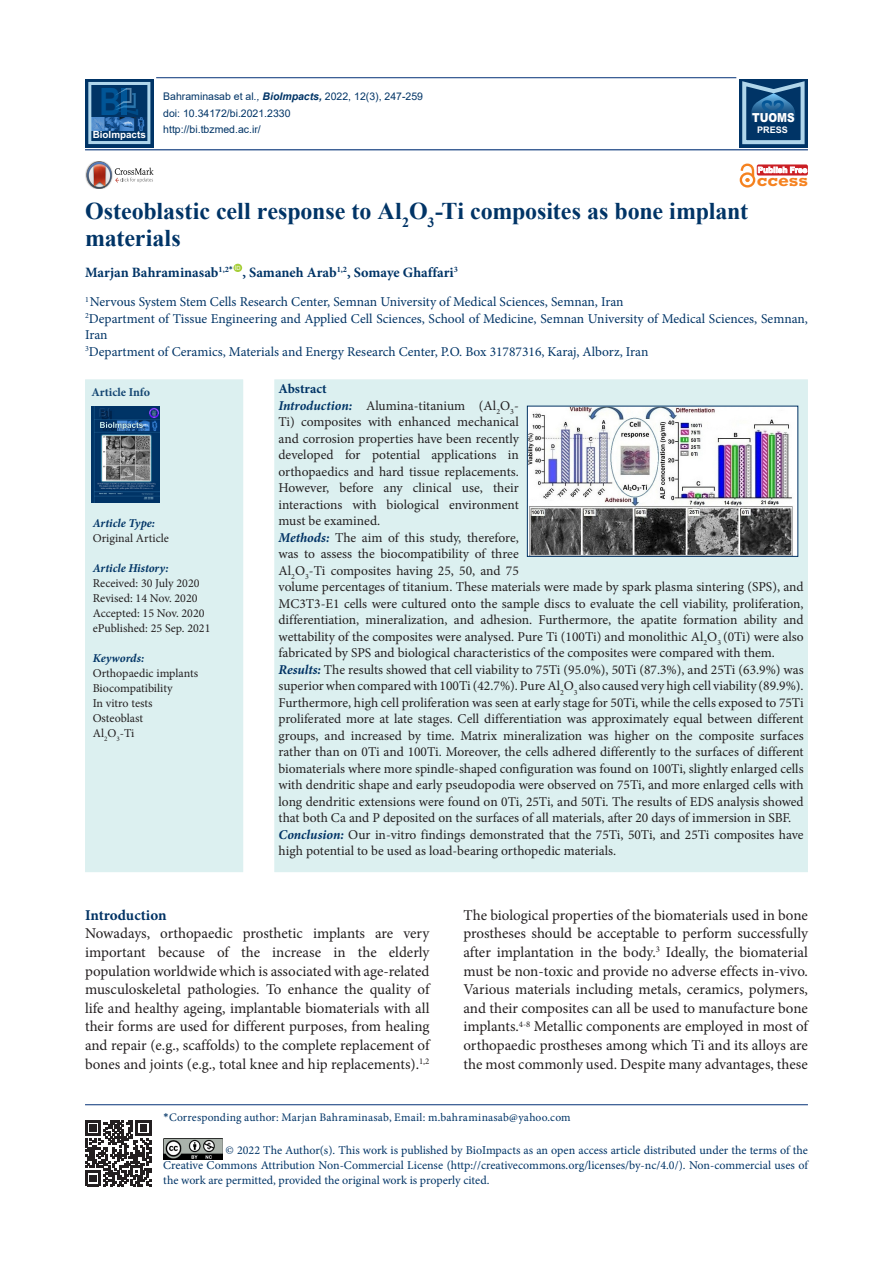
<style>
.page{position:relative;width:893px;height:1263px;background:#fff}
.page>*{position:absolute;margin:0;border:0;box-sizing:border-box;transform-origin:0 0}
.t1{font:700 37.8px "Arial";color:#015596;scale:.79 1}
.t2{font:700 24px/27px "Times New Roman";letter-spacing:-.005em;color:#003466}
.t3{font:700 16.95px "Rockwell";color:#f58220;scale:1.11 1}
.t4{font:15px/18.6px "Minion Pro";letter-spacing:-.005em;color:#231f20;text-align:justify}
.heading_1{font:700 15px "Minion Pro";letter-spacing:-.005em;color:#003264}
.t5{font:700 14.25px "Minion Pro";color:#003466}
.t6{font:13.5px/16.5px "Minion Pro";color:#231f20;text-align:justify}
.t7{font:13.5px/16.5px "Minion Pro";color:#003466}
.t8{font:700 13.5px "Minion Pro";color:#003466}
.t9{font:900 12.45px "Arial";color:#fff;scale:.85 1}
.corresponding{font:12px/15px "Minion Pro";letter-spacing:-.005em;color:#003466;text-align:justify}
.t10{font:12px "Minion Pro";color:#231f20}
.t11{font:italic 700 12px "Minion Pro";color:#003466}
.t12{font:700 12px "Minion Pro";color:#144673}
.corresponding-2{font:11.55px "Minion Pro";letter-spacing:.02em;color:#003466}
.t13{font:10.5px "Arial";color:#003466}
.t14{font:700 9.9px "Arial";color:#fff}
.t15{font:700 9px "Arial";color:#fff}
.t16{font:700 7.95px "Arial";color:#fff}
.t17{font:5.7px "Arial";color:#fff}
.s1{font-style:italic}
.s2{font-weight:700;font-style:italic}
.s3{font-weight:700;font-style:italic;color:#003466}
.s4{font-weight:700;font-style:italic;color:#003264}
.s5{font-family:"Calibri"}
</style>
<div class="page">
<hr style="left:85px;top:149px;width:723px;height:1px;background:#053278">
<hr style="left:156px;top:77px;width:580px;height:1px;background:#053278">
<hr style="left:85px;top:1104px;width:723px;height:1px;background:#053278">
<div style="left:233px;top:264px;width:9px;height:8px;background:#a6ce39;border-radius:50%"></div>
<img style="left:163px;top:1138px;width:59px;height:21px">
<svg style="left:85px;top:1120px;width:66px;height:66px"></svg>
<img style="left:85px;top:169px;width:2px;height:13px">
<svg style="left:87px;top:161px;width:67px;height:28px"></svg>
<div style="left:740px;top:172px;width:15px;height:16px;border:2px solid #f58220;border-radius:50%"></div>
<svg style="left:739px;top:163px;width:16px;height:19px"></svg>
<div style="left:757px;top:164px;width:51px;height:12px;background:#cb1f25;border-radius:2px"></div>
<div style="left:85px;top:79px;width:69px;height:68px;background:#003466"></div>
<img style="left:92px;top:117px;width:53px;height:13px">
<div style="left:88px;top:82px;width:62px;height:62px;border:3px solid #c4e9fb"></div>
<svg style="left:115px;top:88px;width:23px;height:27px"></svg>
<div style="left:739px;top:79px;width:68px;height:68px;background:linear-gradient(to right,#003466,#003466)"></div>
<svg style="left:742px;top:81px;width:63px;height:63px;background:#30648f"></svg>
<div style="left:274px;top:379px;width:534px;height:493px;background:#dcf0f0"></div>
<div style="left:85px;top:379px;width:158px;height:493px;background:#dcf0f0"></div>
<img style="left:91px;top:406px;width:68px;height:96px">
<img style="left:529px;top:408px;width:267px;height:146px">
<p class="t1" style="left:99px;top:76px;width:29px">B</p>
<p class="t14" style="left:93px;top:128px;width:55px">BioImpacts</p>
<p class="t13" style="left:163px;top:89px;width:261px">Bahraminasab et al<span class="s1">.,</span> <span class="s2">BioImpacts,</span> 2022, 12(3), 247-259</p>
<p class="t13" style="left:163px;top:106px;width:129px">doi: 10.34172/bi.2021.2330</p>
<p class="t13" style="left:163px;top:123px;width:99px">http://bi.tbzmed.ac.ir/</p>
<p class="t9" style="left:752px;top:108px;width:52px">TUOMS</p>
<p class="t15" style="left:757px;top:124px;width:32px">PRESS</p>
<p class="t16" style="left:758px;top:165px;width:51px">Publish Free</p>
<p class="t3" style="left:757px;top:170px;width:48px">ccess</p>
<p class="t2" style="left:85px;top:197px;width:665px">Osteoblastic cell response to Al<sub>2</sub>O<sub>3</sub>-Ti composites as bone implant materials</p>
<p class="t5" style="left:85px;top:262px;width:150px">Marjan Bahraminasab<sup>1,2</sup><sup>*</sup></p>
<p class="t17" style="left:235px;top:264px;width:7px">ID</p>
<p class="t5" style="left:242px;top:262px;width:217px">, Samaneh Arab<sup>1,2</sup>, Somaye Ghaffari<sup>3</sup></p>
<p class="t7" style="left:85px;top:294px;width:540px"><sup>1</sup>Nervous System Stem Cells Research Center, Semnan University of Medical Sciences, Semnan, Iran</p>
<p class="t7" style="left:85px;top:310px;width:724px"><sup>2</sup>Department of Tissue Engineering and Applied Cell Sciences, School of Medicine, Semnan University of Medical Sciences, Semnan,<br>Iran</p>
<p class="t7" style="left:85px;top:343px;width:565px"><sup>3</sup>Department of Ceramics, Materials and Energy Research Center, P.O. Box 31787316, Karaj, Alborz, Iran</p>
<p class="t12" style="left:91px;top:383px;width:60px">Article Info</p>
<p class="t11" style="left:93px;top:515px;width:64px">Article Type:</p>
<p class="t10" style="left:93px;top:531px;width:78px">Original Article</p>
<p class="t11" style="left:93px;top:560px;width:78px">Article History:</p>
<p class="t10" style="left:93px;top:576px;width:108px">Received: 30 July 2020</p>
<p class="t10" style="left:93px;top:591px;width:106px">Revised: 14 Nov. 2020</p>
<p class="t10" style="left:93px;top:606px;width:113px">Accepted: 15 Nov. 2020</p>
<p class="t10" style="left:93px;top:621px;width:119px">ePublished: 25 Sep. 2021</p>
<p class="t11" style="left:93px;top:650px;width:53px">Keywords:</p>
<p class="t10" style="left:93px;top:666px;width:107px">Orthopaedic implants</p>
<p class="t10" style="left:93px;top:681px;width:81px">Biocompatibility</p>
<p class="t10" style="left:93px;top:696px;width:61px">In vitro tests</p>
<p class="t10" style="left:93px;top:711px;width:52px">Osteoblast</p>
<p class="t10" style="left:93px;top:726px;width:43px">Al<sub>2</sub>O<sub>3</sub>-Ti</p>
<p class="t8" style="left:279px;top:380px;width:50px">Abstract</p>
<p class="t6" style="left:279px;top:397px;width:242px"><span class="s3">Introduction:</span> Alumina-titanium (Al<sub>2</sub>O<sub>3</sub>- Ti) composites with enhanced mechanical and corrosion properties have been recently developed for potential applications in orthopaedics and hard tissue replacements.<br>However, before any clinical use, their interactions with biological environment must be examined.</p>
<p class="t6" style="left:279px;top:529px;width:527px;text-align:left"><span class="s4">Methods:</span> The aim of this study, therefore,<br>was to assess the biocompatibility of three<br>Al<sub>2</sub>O<sub>3</sub>-Ti composites having 25, 50, and 75<br>volume percentages of titanium. These materials were made by spark plasma sintering (SPS), and MC3T3-E1 cells were cultured onto the sample discs to evaluate the cell viability, proliferation, differentiation, mineralization, and adhesion. Furthermore, the apatite formation ability and wettability of the composites were analysed. Pure Ti (100Ti) and monolithic Al<sub>2</sub>O<sub>3</sub> (0Ti) were also fabricated by SPS and biological characteristics of the composites were compared with them.</p>
<p class="t6" style="left:279px;top:661px;width:527px"><span class="s4">Results:</span> The results showed that cell viability to 75Ti (95.0%), 50Ti (87.3%), and 25Ti (63.9%) was superior when compared with 100Ti (42.7%). Pure Al<sub>2</sub>O<sub>3</sub> also caused very high cell viability (89.9%).<br>Furthermore, high cell proliferation was seen at early stage for 50Ti, while the cells exposed to 75Ti proliferated more at late stages. Cell differentiation was approximately equal between different groups, and increased by time. Matrix mineralization was higher on the composite surfaces rather than on 0Ti and 100Ti. Moreover, the cells adhered differently to the surfaces of different biomaterials where more spindle-shaped configuration was found on 100Ti, slightly enlarged cells with dendritic shape and early pseudopodia were observed on 75Ti, and more enlarged cells with long dendritic extensions were found on 0Ti, 25Ti, and 50Ti. The results of EDS analysis showed that both Ca and P deposited on the surfaces of all materials, after 20 days of immersion in SBF.</p>
<p class="t6" style="left:279px;top:826px;width:527px"><span class="s4">Conclusion:</span> Our in-vitro findings demonstrated that the 75Ti, 50Ti, and 25Ti composites have high potential to be used as load-bearing orthopedic materials.</p>
<p class="heading_1" style="left:85px;top:904px;width:83px">Introduction</p>
<p class="t4" style="left:85px;top:924px;width:346px">Nowadays, orthopaedic prosthetic implants are very important because of the increase in the elderly population worldwide which is associated with age-related musculoskeletal pathologies. To enhance the quality of life and healthy ageing, implantable biomaterials with all their forms are used for different purposes, from healing and repair (e.g., scaffolds) to the complete replacement of bones and joints (e.g., total knee and hip replacements).<sup>1,2</sup></p>
<p class="t4" style="left:463px;top:906px;width:346px">The biological properties of the biomaterials used in bone prostheses should be acceptable to perform successfully after implantation in the body.<sup>3</sup> Ideally, the biomaterial must be non-toxic and provide no adverse effects in-vivo.<br>Various materials including metals, ceramics, polymers, and their composites can all be used to manufacture bone implants.<sup>4-8</sup> Metallic components are employed in most of orthopaedic prostheses among which Ti and its alloys are the most commonly used. Despite many advantages, these</p>
<p class="corresponding-2" style="left:163px;top:1109px;width:409px"><span class="s5">*</span>Corresponding author: Marjan Bahraminasab, Email: m.bahraminasab@yahoo.com</p>
<p class="corresponding" style="left:163px;top:1142px;width:646px;text-indent:62px">© 2022 The Author(s). This work is published by BioImpacts as an open access article distributed under the terms of the Creative Commons Attribution Non-Commercial License (http://creativecommons.org/licenses/by-nc/4.0/). Non-commercial uses of the work are permitted, provided the original work is properly cited.</p>
</div>
